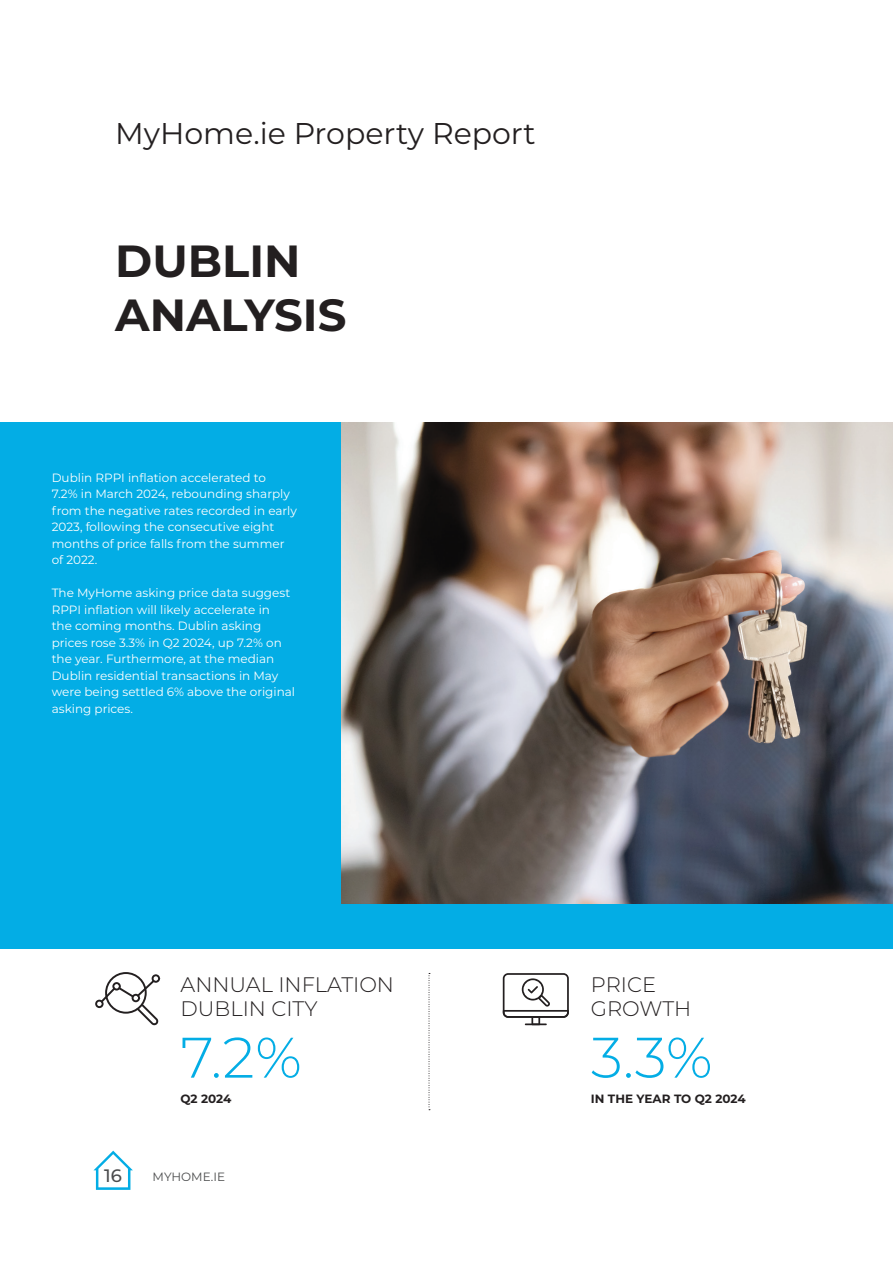
<style>
.page{position:relative;width:893px;height:1263px;background:#fff}
.page>*{position:absolute;margin:0;border:0;box-sizing:border-box;transform-origin:0 0}
.Title_02{font:300 57px "Montserrat";color:#03ade5}
.Title_7{font:700 45px/54px "Montserrat";color:#231f20}
.Title_3{font:30px "Montserrat";color:#231f20}
.Text_02{font:300 21px "Montserrat";color:#231f20}
.t1{font:500 18px "Montserrat";color:#4b4c4d}
.t2{font:12px/16.5px "Montserrat";color:#fff}
.Text_01_Left{font:700 12px "Montserrat";letter-spacing:-.005em;color:#231f20}
.t3{font:12px "Montserrat";color:#4b4c4d}
</style>
<div class="page">
<div style="left:0;top:422px;width:893px;height:526px;background:#03ade5"></div>
<img style="left:342px;top:422px;width:551px;height:481px">
<svg style="left:429px;top:973px;width:1px;height:137px"></svg>
<svg style="left:503px;top:973px;width:66px;height:52px"></svg>
<svg style="left:95px;top:972px;width:65px;height:53px"></svg>
<svg style="left:93px;top:1151px;width:40px;height:39px"></svg>
<p class="Title_3" style="left:115px;top:113px;width:422px">MyHome.ie Property Report</p>
<p class="Title_7" style="left:115px;top:232px;width:233px">DUBLIN<br>ANALYSIS</p>
<p class="t2" style="left:52px;top:469px;width:247px">Dublin RPPI inflation accelerated to<br>7.2% in March 2024, rebounding sharply from the negative rates recorded in early 2023, following the consecutive eight months of price falls from the summer of 2022.</p>
<p class="t2" style="left:52px;top:584px;width:245px">The MyHome asking price data suggest RPPI inflation will likely accelerate in<br>the coming months. Dublin asking prices rose 3.3% in Q2 2024, up 7.2% on the year. Furthermore, at the median Dublin residential transactions in May were being settled 6% above the original asking prices.</p>
<p class="Text_02" style="left:181px;top:971px;width:215px">ANNUAL INFLATION</p>
<p class="Text_02" style="left:181px;top:995px;width:138px">DUBLIN CITY</p>
<p class="Text_02" style="left:591px;top:971px;width:67px">PRICE</p>
<p class="Text_02" style="left:591px;top:995px;width:102px">GROWTH</p>
<p class="Title_02" style="left:181px;top:1019px;width:123px">7.2%</p>
<p class="Title_02" style="left:591px;top:1019px;width:123px">3.3%</p>
<p class="Text_01_Left" style="left:181px;top:1090px;width:52px">Q2 2024</p>
<p class="Text_01_Left" style="left:591px;top:1090px;width:156px">IN THE YEAR TO Q2 2024</p>
<p class="t1" style="left:104px;top:1163px;width:19px">16</p>
<p class="t3" style="left:153px;top:1169px;width:74px">MYHOME.IE</p>
</div>
